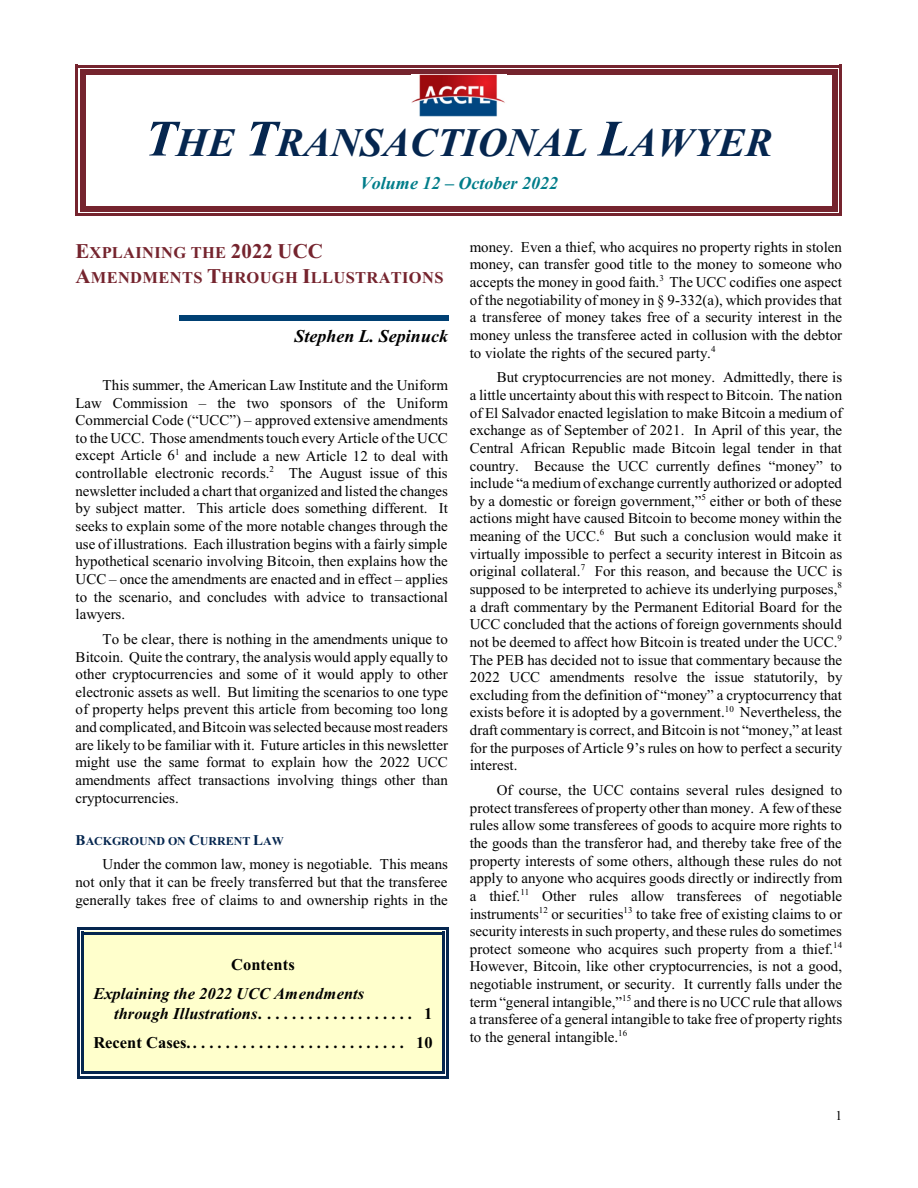
<style>
.page{position:relative;width:918px;height:1188px;background:#fff}
.page>*{position:absolute;margin:0;border:0;box-sizing:border-box;transform-origin:0 0}
.t1{font:italic 700 40.5px "Times New Roman";letter-spacing:.005em;color:#05264f}
.t2{font:italic 700 18px "Times New Roman";color:#007d8a}
.t3{font:italic 700 18px "Times New Roman";color:#000}
.t4{font:italic 700 16.5px/19.5px "Times New Roman";color:#000}
.t5{font:700 16.5px/24.9px "Times New Roman";letter-spacing:.02em;color:#75242e}
.t6{font:700 16.5px "Times New Roman";color:#000}
.t7{font:15px/17.7px "Times New Roman";color:#000;text-align:justify}
.t8{font:13.5px "Times New Roman";color:#000}
.t9{font:700 12px "Times New Roman";color:#05264f}
.s1{font-size:51px}
.s2{font-size:21px}
.s3{font-size:15px}
.s4{font-style:normal}
</style>
<div class="page">
<div style="left:80px;top:69px;width:5px;height:143px;background:#75242e"></div>
<div style="left:833px;top:69px;width:5px;height:143px;background:#75242e"></div>
<div style="left:80px;top:69px;width:758px;height:5px;background:#75242e"></div>
<div style="left:80px;top:206px;width:758px;height:6px;background:#75242e"></div>
<hr style="left:76px;top:65px;width:2px;height:151px;background:#75242e">
<hr style="left:840px;top:65px;width:2px;height:151px;background:#75242e">
<hr style="left:76px;top:65px;width:766px;height:3px;background:#75242e">
<hr style="left:76px;top:213px;width:766px;height:3px;background:#75242e">
<img style="left:412px;top:75px;width:93px;height:41px">
<div style="left:82px;top:932px;width:362px;height:142px;background:#ffc"></div>
<hr style="left:82px;top:932px;width:2px;height:142px;background:#05264f">
<hr style="left:442px;top:932px;width:2px;height:142px;background:#05264f">
<hr style="left:82px;top:932px;width:362px;height:2px;background:#05264f">
<hr style="left:82px;top:1071px;width:362px;height:3px;background:#05264f">
<hr style="left:77px;top:927px;width:3px;height:151px;background:#05264f">
<hr style="left:446px;top:927px;width:3px;height:151px;background:#05264f">
<hr style="left:77px;top:927px;width:372px;height:3px;background:#05264f">
<hr style="left:77px;top:1076px;width:372px;height:2px;background:#05264f">
<div style="left:179px;top:315px;width:270px;height:5px;background:#004073"></div>
<h1 class="t1" style="left:145px;top:128px;width:629px"><span class="s1">T</span>HE <span class="s1">T</span>RANSACTIONAL <span class="s1">L</span>AWYER</h1>
<p class="t2" style="left:360px;top:177px;width:199px">Volume 12 – October 2022</p>
<p class="t5" style="left:76px;top:242px;width:369px"><span class="s2">E</span>XPLAINING THE <span class="s2">2022 UCC<br>A</span>MENDMENTS <span class="s2">T</span>HROUGH <span class="s2">I</span>LLUSTRATIONS</p>
<p class="t3" style="left:294px;top:330px;width:155px">Stephen L. Sepinuck</p>
<p class="t7" style="left:76px;top:377px;width:374px;text-indent:27px">This summer, the American Law Institute and the Uniform Law Commission – the two sponsors of the Uniform Commercial Code (“UCC”) – approved extensive amendments to the UCC. Those amendments touch every Article of the UCC except Article 6<sup>1</sup> and include a new Article 12 to deal with controllable electronic records.<sup>2</sup> The August issue of this newsletter included a chart that organized and listed the changes by subject matter. This article does something different. It seeks to explain some of the more notable changes through the use of illustrations. Each illustration begins with a fairly simple hypothetical scenario involving Bitcoin, then explains how the UCC – once the amendments are enacted and in effect – applies to the scenario, and concludes with advice to transactional lawyers.</p>
<p class="t7" style="left:76px;top:631px;width:374px;text-indent:27px">To be clear, there is nothing in the amendments unique to Bitcoin. Quite the contrary, the analysis would apply equally to other cryptocurrencies and some of it would apply to other electronic assets as well. But limiting the scenarios to one type of property helps prevent this article from becoming too long and complicated, andBitcoinwas selected because most readers are likely to be familiar with it. Future articles in this newsletter might use the same format to explain how the 2022 UCC amendments affect transactions involving things other than cryptocurrencies.</p>
<p class="t9" style="left:76px;top:837px;width:210px"><span class="s3">B</span>ACKGROUND ON <span class="s3">C</span>URRENT <span class="s3">L</span>AW</p>
<p class="t7" style="left:76px;top:857px;width:374px;text-indent:27px">Under the common law, money is negotiable. This means not only that it can be freely transferred but that the transferee generally takes free of claims to and ownership rights in the</p>
<p class="t6" style="left:231px;top:959px;width:65px">Contents</p>
<p class="t4" style="left:114px;top:986px;width:320px;text-indent:-21px">Explaining the 2022 UCC Amendments<br>through Illustrations<span class="s4">. . . . . . . . . . . . . . . . . . . 1</span></p>
<p class="t6" style="left:93px;top:1037px;width:341px">Recent Cases........................... 10</p>
<p class="t7" style="left:470px;top:239px;width:374px">money. Even a thief, who acquires no property rights in stolen money, can transfer good title to the money to someone who accepts the money in good faith.<sup>3</sup> The UCC codifies one aspect of the negotiability of money in § 9-332(a), which provides that a transferee of money takes free of a security interest in the money unless the transferee acted in collusion with the debtor to violate the rights of the secured party.<sup>4</sup></p>
<p class="t7" style="left:470px;top:370px;width:374px;text-indent:27px">But cryptocurrencies are not money. Admittedly, there is a little uncertainty about this with respect to Bitcoin. The nation of El Salvador enacted legislation to make Bitcoin a medium of exchange as of September of 2021. In April of this year, the Central African Republic made Bitcoin legal tender in that country. Because the UCC currently defines “money” to include “a mediumof exchange currently authorized or adopted by a domestic or foreign government,”<sup>5</sup> either or both of these actions might have caused Bitcoin to become money within the meaning of the UCC.<sup>6</sup> But such a conclusion would make it virtually impossible to perfect a security interest in Bitcoin as original collateral.<sup>7</sup> For this reason, and because the UCC is supposed to be interpreted to achieve its underlying purposes,<sup>8 </sup>a draft commentary by the Permanent Editorial Board for the UCC concluded that the actions of foreign governments should not be deemed to affect how Bitcoin is treated under the UCC.<sup>9<br></sup>The PEB has decided not to issue that commentary because the 2022 UCC amendments resolve the issue statutorily, by excluding from the definition of “money” a cryptocurrency that exists before it is adopted by a government.<sup>10</sup> Nevertheless, the draft commentary is correct, and Bitcoin is not “money,” at least for the purposes of Article 9’s rules on how to perfect a security interest.</p>
<p class="t7" style="left:470px;top:783px;width:374px;text-indent:27px">Of course, the UCC contains several rules designed to protect transferees of property other than money. A fewofthese rules allow some transferees of goods to acquire more rights to the goods than the transferor had, and thereby take free of the property interests of some others, although these rules do not apply to anyone who acquires goods directly or indirectly from a thief.<sup>11</sup> Other rules allow transferees of negotiable instruments<sup>12</sup> or securities<sup>13</sup> to take free of existing claims to or security interests in such property, and these rules do sometimes protect someone who acquires such property from a thief.<sup>14<br></sup>However, Bitcoin, like other cryptocurrencies, is not a good, negotiable instrument, or security. It currently falls under the term“general intangible,”<sup>15</sup> and there is no UCC rule that allows a transferee of a general intangible to take free of property rights to the general intangible.<sup>16</sup></p>
<p class="t8" style="left:836px;top:1111px;width:8px">1</p>
</div>
